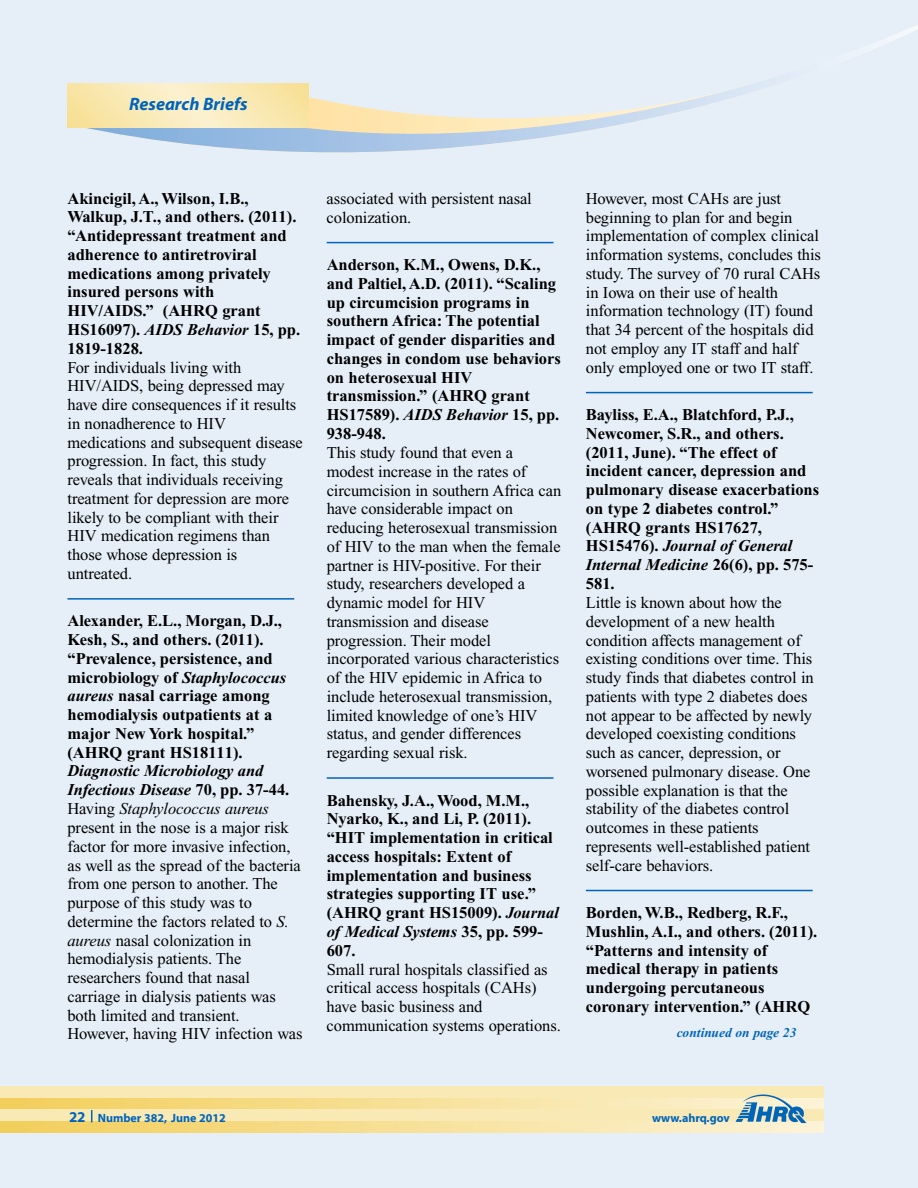
<style>
.page{position:relative;width:918px;height:1188px;background:#e6eff8}
.page>*{position:absolute;margin:0;border:0;box-sizing:border-box;transform-origin:0 0}
.t1{font:italic 700 18px "Myriad";color:#0064ba}
.t2{font:16.5px/18.8px "Times New Roman";letter-spacing:-.005em;color:#000}
.t3{font:700 16.5px/18.8px "Times New Roman";color:#000}
.t4{font:italic 700 13.5px "Times New Roman";color:#0064ba}
.t5{font:700 12px "Myriad";color:#0064ba}
.s1{font-style:italic}
.s2{font-weight:700;font-style:italic}
.s3{font-weight:700}
.s4{font-size:15px}
</style>
<div class="page">
<div style="left:0;top:1087px;width:823px;height:45px;background:#f9e9b4"></div>
<svg style="left:0;top:1099px;width:823px;height:10px"></svg>
<svg style="left:0;top:1122px;width:823px;height:10px"></svg>
<svg style="left:91px;top:1110px;width:1px;height:12px"></svg>
<img style="left:733px;top:1094px;width:75px;height:30px">
<hr style="left:68px;top:598px;width:226px;height:2px;background:#0064ba">
<hr style="left:327px;top:242px;width:227px;height:1px;background:#0064ba">
<hr style="left:327px;top:777px;width:227px;height:2px;background:#0064ba">
<hr style="left:586px;top:392px;width:227px;height:1px;background:#0064ba">
<hr style="left:586px;top:890px;width:227px;height:1px;background:#0064ba">
<svg style="left:69px;top:25px;width:849px;height:128px"></svg>
<svg style="left:68px;top:83px;width:241px;height:44px;background:#f9e9b4"></svg>
<p class="t1" style="left:129px;top:97px;width:120px">Research Briefs</p>
<p class="t3" style="left:68px;top:191px;width:234px">Akincigil, A., Wilson, I.B.,<br>Walkup, J.T., and others. (2011). “Antidepressant treatment and adherence to antiretroviral medications among privately insured persons with<br>HIV/AIDS.” (AHRQ grant<br>HS16097). <span class="s1">AIDS Behavior</span> 15, pp.<br>1819-1828.</p>
<p class="t2" style="left:68px;top:359px;width:237px">For individuals living with<br>HIV/AIDS, being depressed may have dire consequences if it results in nonadherence to HIV medications and subsequent disease progression. In fact, this study reveals that individuals receiving treatment for depression are more likely to be compliant with their<br>HIV medication regimens than those whose depression is untreated.</p>
<p class="t3" style="left:68px;top:613px;width:220px">Alexander, E.L., Morgan, D.J.,<br>Kesh, S., and others. (2011). “Prevalence, persistence, and microbiology of <span class="s1">Staphylococcus aureus</span> nasal carriage among hemodialysis outpatients at a major New York hospital.” (AHRQ grant HS18111).</p>
<p class="t2" style="left:67px;top:763px;width:237px"><span class="s2">Diagnostic Microbiology and<br>Infectious Disease</span> <span class="s3">70, pp. 37-44.<br></span>Having <span class="s1">Staphylococcus aureus </span>present in the nose is a major risk factor for more invasive infection, as well as the spread of the bacteria from one person to another. The purpose of this study was to determine the factors related to <span class="s1">S. aureus</span> nasal colonization in hemodialysis patients. The researchers found that nasal carriage in dialysis patients was both limited and transient.<br>However, having HIV infection was</p>
<p class="t2" style="left:327px;top:191px;width:207px">associated with persistent nasal colonization.</p>
<p class="t3" style="left:327px;top:257px;width:236px">Anderson, K.M., Owens, D.K., and Paltiel, A.D. (2011). “Scaling up circumcision programs in southern Africa: The potential impact of gender disparities and changes in condom use behaviors on heterosexual HIV transmission.” (AHRQ grant<br>HS17589). <span class="s1">AIDS Behavior</span> 15, pp.<br>938-948.</p>
<p class="t2" style="left:327px;top:445px;width:236px">This study found that even a modest increase in the rates of circumcision in southern Africa can have considerable impact on reducing heterosexual transmission of HIV to the man when the female partner is HIV-positive. For their study, researchers developed a dynamic model for HIV transmission and disease progression. Their model incorporated various characteristics of the HIV epidemic in Africa to include heterosexual transmission, limited knowledge of one’s HIV status, and gender differences regarding sexual risk.</p>
<p class="t3" style="left:327px;top:793px;width:234px">Bahensky, J.A., Wood, M.M.,<br>Nyarko, K., and Li, P. (2011). “HIT implementation in critical access hospitals: Extent of implementation and business strategies supporting IT use.” (AHRQ grant HS15009). <span class="s1">Journal of Medical Systems</span> 35, pp. 599-<br>607.</p>
<p class="t2" style="left:327px;top:961px;width:236px">Small rural hospitals classified as critical access hospitals (CAHs) have basic business and communication systems operations.</p>
<p class="t2" style="left:586px;top:191px;width:237px">However, most CAHs are just beginning to plan for and begin implementation of complex clinical information systems, concludes this study. The survey of 70 rural CAHs in Iowa on their use of health information technology (IT) found that 34 percent of the hospitals did not employ any IT staff and half only employed one or two IT staff.</p>
<p class="t3" style="left:586px;top:407px;width:235px">Bayliss, E.A., Blatchford, P.J.,<br>Newcomer, S.R., and others. (2011, June). “The effect of incident cancer, depression and pulmonary disease exacerbations on type 2 diabetes control.” (AHRQ grants HS17627,<br>HS15476). <span class="s1">Journal of General<br>Internal Medicine</span> 26(6), pp. 575-<br>581.</p>
<p class="t2" style="left:586px;top:595px;width:229px">Little is known about how the development of a new health condition affects management of existing conditions over time. This study finds that diabetes control in patients with type 2 diabetes does not appear to be affected by newly developed coexisting conditions such as cancer, depression, or worsened pulmonary disease. One possible explanation is that the stability of the diabetes control outcomes in these patients represents well-established patient self-care behaviors.</p>
<p class="t3" style="left:586px;top:905px;width:233px">Borden, W.B., Redberg, R.F.,<br>Mushlin, A.I., and others. (2011). “Patterns and intensity of medical therapy in patients undergoing percutaneous coronary intervention.” (AHRQ</p>
<p class="t4" style="left:677px;top:1028px;width:121px">continued on page 23</p>
<p class="t5" style="left:69px;top:1114px;width:158px"><span class="s4">22</span> Number 382, June 2012</p>
<p class="t5" style="left:652px;top:1113px;width:79px">www.ahrq.gov</p>
</div>
